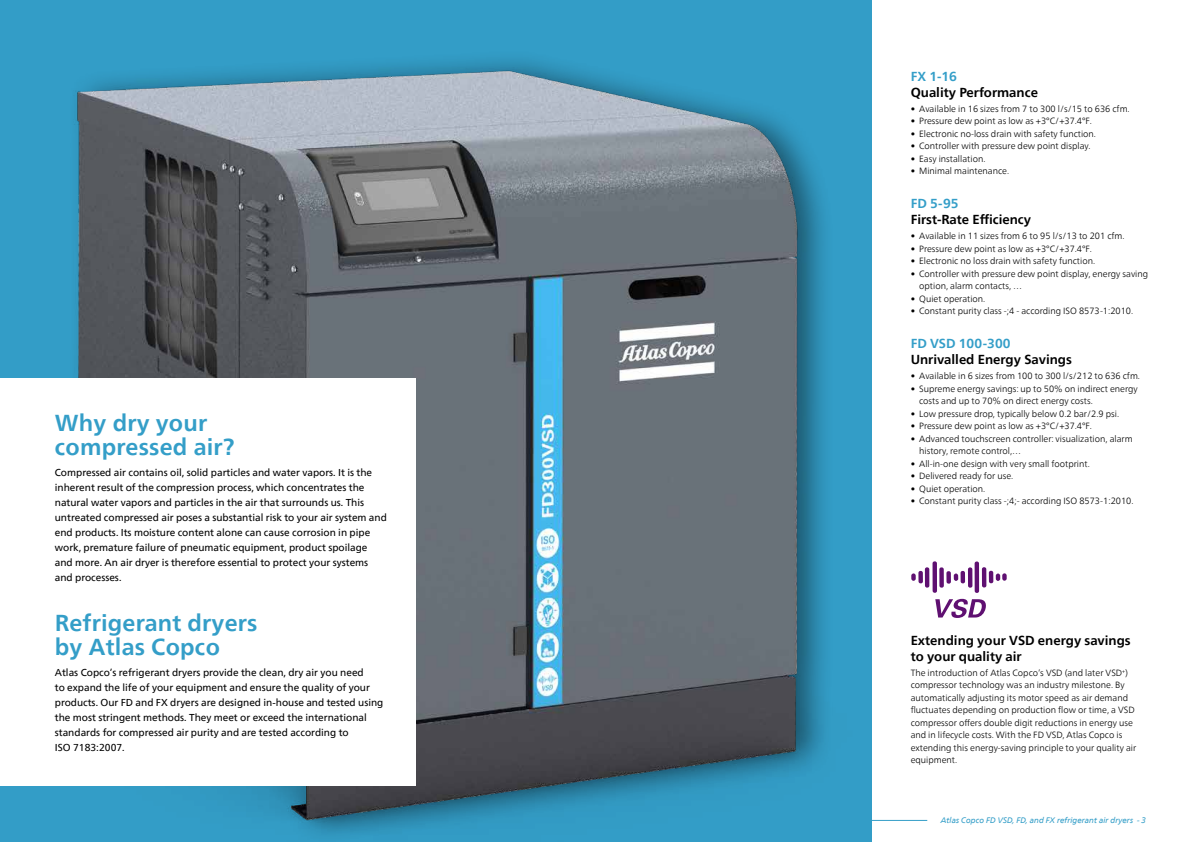
<style>
.page{position:relative;width:1191px;height:842px;background:#fff}
.page>*{position:absolute;margin:0;border:0;box-sizing:border-box;transform-origin:0 0}
.t1{font:700 23px/24px "Neue Frutiger World";letter-spacing:.01em;color:#349ec8}
.t2{font:700 13px/15.6px "Neue Frutiger World";color:#000}
.t3{font:700 13px "Neue Frutiger World";color:#349ec8}
.t4{font:10px/15px "Neue Frutiger World";color:#000}
.t5{font:300 9px/12.5px "Neue Frutiger World";color:#000}
.t6{font:italic 8px "Neue Frutiger World";color:#349ec8}
</style>
<div class="page">
<hr style="left:650px;top:820px;width:277px;height:1px;background:#349ec8">
<div style="left:0;top:0;width:872px;height:842px;background:#339dc7"></div>
<div style="left:67px;top:49px;width:768px;height:793px;background:#000;opacity:.45"></div>
<div style="left:0;top:378px;width:415px;height:407px;background:#fff"></div>
<svg style="left:911px;top:561px;width:95px;height:57px"></svg>
<h1 class="t1" style="left:55px;top:411px;width:181px">Why dry your compressed air?</h1>
<p class="t4" style="left:55px;top:465px;width:334px">Compressed air contains oil, solid particles and water vapors. It is the inherent result of the compression process, which concentrates the natural water vapors and particles in the air that surrounds us. This untreated compressed air poses a substantial risk to your air system and end products. Its moisture content alone can cause corrosion in pipe work, premature failure of pneumatic equipment, product spoilage and more. An air dryer is therefore essential to protect your systems and processes.</p>
<h1 class="t1" style="left:55px;top:611px;width:204px">Refrigerant dryers by Atlas Copco</h1>
<p class="t4" style="left:55px;top:665px;width:330px">Atlas Copco’s refrigerant dryers provide the clean, dry air you need<br>to expand the life of your equipment and ensure the quality of your products. Our FD and FX dryers are designed in-house and tested using the most stringent methods. They meet or exceed the international standards for compressed air purity and are tested according to<br>ISO 7183:2007.</p>
<h2 class="t3" style="left:910px;top:65px;width:48px">FX 1-16</h2>
<h2 class="t2" style="left:910px;top:84px;width:129px">Quality Performance</h2>
<p class="t5" style="left:910px;top:103px;width:220px">• Available in 16 sizes from 7 to 300 l/s/15 to 636 cfm.</p>
<p class="t5" style="left:910px;top:115px;width:183px">• Pressure dew point as low as +3°C/+37.4°F.</p>
<p class="t5" style="left:910px;top:128px;width:187px">• Electronic no-loss drain with safety function.</p>
<p class="t5" style="left:910px;top:140px;width:181px">• Controller with pressure dew point display.</p>
<p class="t5" style="left:910px;top:153px;width:76px">• Easy installation.</p>
<p class="t5" style="left:910px;top:165px;width:100px">• Minimal maintenance.</p>
<h2 class="t3" style="left:910px;top:192px;width:49px">FD 5-95</h2>
<h2 class="t2" style="left:910px;top:211px;width:122px">First-Rate Efficiency</h2>
<p class="t5" style="left:910px;top:230px;width:215px">• Available in 11 sizes from 6 to 95 l/s/13 to 201 cfm.</p>
<p class="t5" style="left:910px;top:242px;width:183px">• Pressure dew point as low as +3°C/+37.4°F.</p>
<p class="t5" style="left:910px;top:255px;width:186px">• Electronic no loss drain with safety function.</p>
<p class="t5" style="left:919px;top:267px;width:230px;text-indent:-9px">• Controller with pressure dew point display, energy saving option, alarm contacts, …</p>
<p class="t5" style="left:910px;top:292px;width:76px">• Quiet operation.</p>
<p class="t5" style="left:910px;top:305px;width:224px">• Constant purity class -;4 - according ISO 8573-1:2010.</p>
<h2 class="t3" style="left:910px;top:332px;width:101px">FD VSD 100-300</h2>
<h2 class="t2" style="left:910px;top:351px;width:163px">Unrivalled Energy Savings</h2>
<p class="t5" style="left:910px;top:370px;width:231px">• Available in 6 sizes from 100 to 300 l/s/212 to 636 cfm.</p>
<p class="t5" style="left:919px;top:382px;width:220px;text-indent:-9px">• Supreme energy savings: up to 50% on indirect energy costs and up to 70% on direct energy costs.</p>
<p class="t5" style="left:910px;top:407px;width:210px">• Low pressure drop, typically below 0.2 bar/2.9 psi.</p>
<p class="t5" style="left:910px;top:420px;width:183px">• Pressure dew point as low as +3°C/+37.4°F.</p>
<p class="t5" style="left:919px;top:432px;width:215px;text-indent:-9px">• Advanced touchscreen controller: visualization, alarm history, remote control,…</p>
<p class="t5" style="left:910px;top:457px;width:181px">• All-in-one design with very small footprint.</p>
<p class="t5" style="left:910px;top:470px;width:104px">• Delivered ready for use.</p>
<p class="t5" style="left:910px;top:482px;width:76px">• Quiet operation.</p>
<p class="t5" style="left:910px;top:495px;width:224px">• Constant purity class -;4;- according ISO 8573-1:2010.</p>
<h2 class="t2" style="left:910px;top:632px;width:222px">Extending your VSD energy savings to your quality air</h2>
<p class="t5" style="left:910px;top:666px;width:227px">The introduction of Atlas Copco’s VSD (and later VSD<sup>+</sup>) compressor technology was an industry milestone. By automatically adjusting its motor speed as air demand fluctuates depending on production flow or time, a VSD compressor offers double digit reductions in energy use and in lifecycle costs. With the FD VSD, Atlas Copco is extending this energy-saving principle to your quality air equipment.</p>
<p class="t6" style="left:941px;top:813px;width:207px">Atlas Copco FD VSD, FD, and FX refrigerant air dryers - 3</p>
</div>
